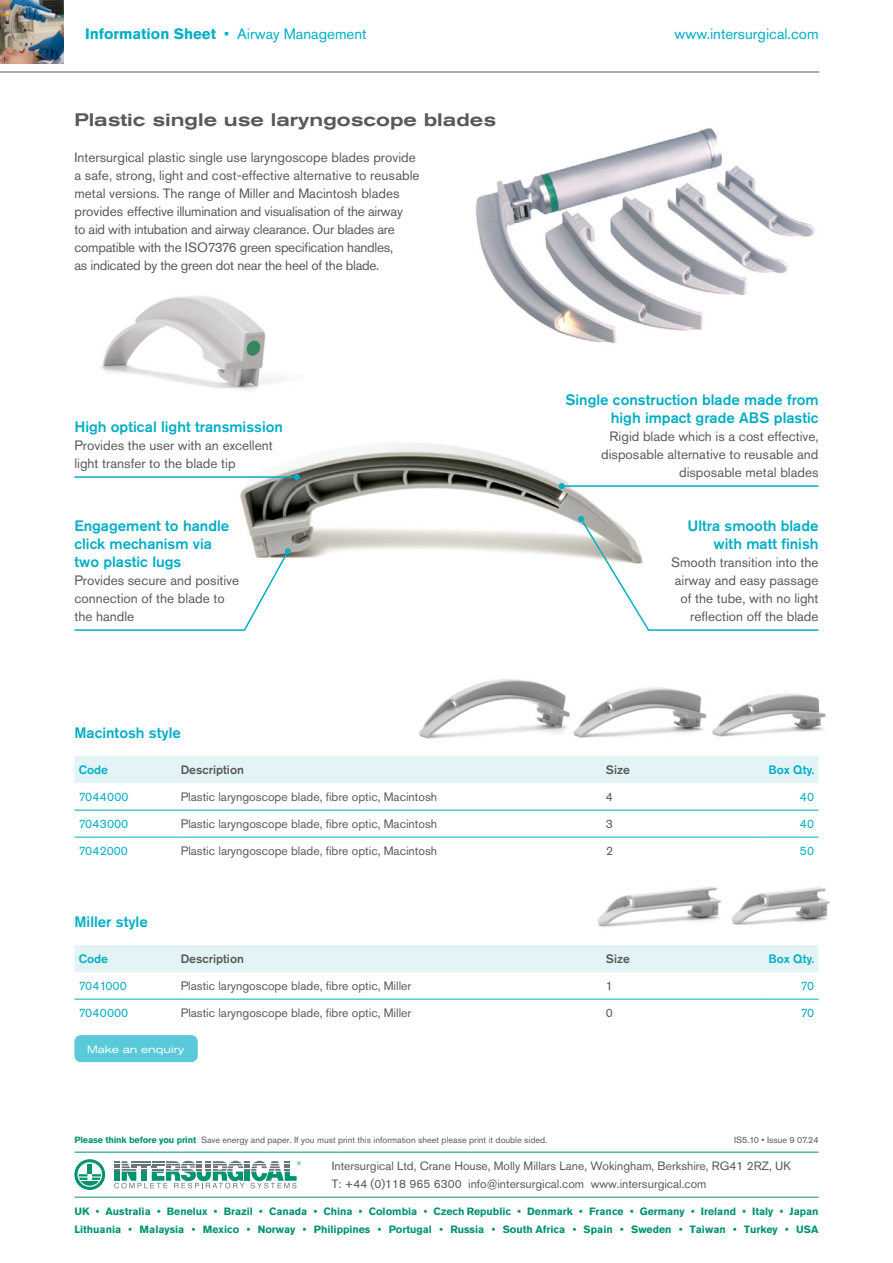
<style>
.page{position:relative;width:893px;height:1263px;background:#fff}
.page>*{position:absolute;margin:0;border:0;box-sizing:border-box;transform-origin:0 0}
.t1{font:500 expanded 18px "Akzidenz Grotesk Pro";color:#58595b}
.t2{font:500 15px/18px "Akzidenz Grotesk Pro";color:#00aec5;text-align:right}
.t3{font:15px "Akzidenz Grotesk Pro";color:#00aec5}
.t4{font:13.5px/18px "Akzidenz Grotesk Pro";letter-spacing:-.02em;color:#58595b}
.t5{font:13.5px/18px "Akzidenz Grotesk Pro";color:#58595b;text-align:right}
.t6{font:12.15px "Akzidenz Grotesk Pro";color:#58595b}
.t7{font:12.15px "Akzidenz Grotesk Pro";color:#00aec5}
.t8{font:500 12.15px "Akzidenz Grotesk Pro";color:#58595b}
.t9{font:500 12.15px "Akzidenz Grotesk Pro";color:#00aec5}
.t10{font:12px/18px "Akzidenz Grotesk Pro";color:#58595b}
.t11{font:700 10.5px/18px "Akzidenz Grotesk Pro";color:#009370}
.t12{font:expanded 10.5px "Akzidenz Grotesk Pro";color:#fff}
.t13{font:9px "Akzidenz Grotesk Pro";color:#58595b}
.s1{font-weight:700}
.s2{font-weight:700;color:#009370}
</style>
<div class="page">
<img style="left:0;top:0;width:64px;height:63px">
<hr style="left:0;top:72px;width:819px;height:1px;background:#58595b">
<hr style="left:74px;top:1197px;width:745px;height:1px;background:#009370">
<svg style="left:74px;top:1159px;width:31px;height:31px"></svg>
<svg style="left:114px;top:1161px;width:187px;height:27px"></svg>
<hr style="left:74px;top:1152px;width:745px;height:1px;background:#009370">
<img style="left:240px;top:443px;width:368px;height:115px">
<img style="left:419px;top:679px;width:407px;height:60px">
<div style="left:74px;top:756px;width:745px;height:27px;background:#e3f4f6"></div>
<hr style="left:74px;top:810px;width:107px;height:1px;background:#00aec5">
<hr style="left:181px;top:810px;width:425px;height:1px;background:#00aec5">
<hr style="left:606px;top:810px;width:157px;height:1px;background:#00aec5">
<hr style="left:763px;top:810px;width:56px;height:1px;background:#00aec5">
<hr style="left:74px;top:837px;width:107px;height:1px;background:#00aec5">
<hr style="left:181px;top:837px;width:425px;height:1px;background:#00aec5">
<hr style="left:606px;top:837px;width:157px;height:1px;background:#00aec5">
<hr style="left:763px;top:837px;width:56px;height:1px;background:#00aec5">
<div style="left:74px;top:945px;width:745px;height:27px;background:#e3f4f6"></div>
<hr style="left:74px;top:999px;width:107px;height:1px;background:#00aec5">
<hr style="left:181px;top:999px;width:425px;height:1px;background:#00aec5">
<hr style="left:606px;top:999px;width:157px;height:1px;background:#00aec5">
<hr style="left:763px;top:999px;width:56px;height:1px;background:#00aec5">
<img style="left:597px;top:886px;width:233px;height:41px">
<img style="left:475px;top:128px;width:340px;height:216px">
<svg style="left:74px;top:548px;width:217px;height:83px"></svg>
<hr style="left:74px;top:476px;width:223px;height:2px;background:#00aec5">
<svg style="left:294px;top:474px;width:6px;height:6px"></svg>
<svg style="left:578px;top:516px;width:241px;height:115px"></svg>
<hr style="left:562px;top:485px;width:257px;height:2px;background:#00aec5">
<svg style="left:559px;top:483px;width:6px;height:6px"></svg>
<img style="left:101px;top:296px;width:180px;height:94px">
<div style="left:74px;top:1035px;width:124px;height:27px;background:#59cad9;border-radius:6px"></div>
<p class="t3" style="left:85px;top:24px;width:283px"><span class="s1">Information Sheet</span> • Airway Management</p>
<p class="t3" style="left:674px;top:24px;width:146px">www.intersurgical.com</p>
<h1 class="t1" style="left:74px;top:108px;width:423px">Plastic single use laryngoscope blades</h1>
<p class="t4" style="left:74px;top:148px;width:347px">Intersurgical plastic single use laryngoscope blades provide a safe, strong, light and cost-effective alternative to reusable metal versions. The range of Miller and Macintosh blades provides effective illumination and visualisation of the airway<br>to aid with intubation and airway clearance. Our blades are compatible with the ISO7376 green specification handles,<br>as indicated by the green dot near the heel of the blade.</p>
<p class="t2" style="left:74px;top:418px;width:210px">High optical light transmission</p>
<p class="t5" style="left:74px;top:436px;width:200px;text-align:left">Provides the user with an excellent light transfer to the blade tip</p>
<p class="t2" style="left:74px;top:517px;width:156px;text-align:left">Engagement to handle click mechanism via two plastic lugs</p>
<p class="t5" style="left:74px;top:571px;width:166px;text-align:left">Provides secure and positive connection of the blade to the handle</p>
<p class="t2" style="left:74px;top:724px;width:108px">Macintosh style</p>
<p class="t2" style="left:565px;top:391px;width:255px">Single construction blade made from high impact grade ABS plastic</p>
<p class="t5" style="left:601px;top:427px;width:219px">Rigid blade which is a cost effective, disposable alternative to reusable and disposable metal blades</p>
<p class="t2" style="left:687px;top:517px;width:133px">Ultra smooth blade with matt finish</p>
<p class="t5" style="left:671px;top:553px;width:149px">Smooth transition into the airway and easy passage of the tube, with no light reflection off the blade</p>
<p class="t9" style="left:79px;top:762px;width:31px">Code</p>
<p class="t8" style="left:181px;top:762px;width:65px">Description</p>
<p class="t8" style="left:606px;top:762px;width:26px">Size</p>
<p class="t9" style="left:768px;top:762px;width:47px">Box Qty.</p>
<p class="t7" style="left:79px;top:789px;width:51px">7044000</p>
<p class="t6" style="left:181px;top:789px;width:258px">Plastic laryngoscope blade, fibre optic, Macintosh</p>
<p class="t6" style="left:606px;top:789px;width:9px">4</p>
<p class="t7" style="left:800px;top:789px;width:16px">40</p>
<p class="t7" style="left:79px;top:816px;width:51px">7043000</p>
<p class="t6" style="left:181px;top:816px;width:258px">Plastic laryngoscope blade, fibre optic, Macintosh</p>
<p class="t6" style="left:606px;top:816px;width:9px">3</p>
<p class="t7" style="left:800px;top:816px;width:16px">40</p>
<p class="t7" style="left:79px;top:843px;width:51px">7042000</p>
<p class="t6" style="left:181px;top:843px;width:258px">Plastic laryngoscope blade, fibre optic, Macintosh</p>
<p class="t6" style="left:606px;top:843px;width:9px">2</p>
<p class="t7" style="left:800px;top:843px;width:16px">50</p>
<p class="t2" style="left:74px;top:913px;width:75px">Miller style</p>
<p class="t9" style="left:79px;top:951px;width:31px">Code</p>
<p class="t8" style="left:181px;top:951px;width:65px">Description</p>
<p class="t8" style="left:606px;top:951px;width:26px">Size</p>
<p class="t9" style="left:768px;top:951px;width:47px">Box Qty.</p>
<p class="t7" style="left:79px;top:978px;width:50px">7041000</p>
<p class="t6" style="left:181px;top:978px;width:232px">Plastic laryngoscope blade, fibre optic, Miller</p>
<p class="t6" style="left:606px;top:978px;width:9px">1</p>
<p class="t7" style="left:801px;top:978px;width:15px">70</p>
<p class="t7" style="left:79px;top:1005px;width:51px">7040000</p>
<p class="t6" style="left:181px;top:1005px;width:232px">Plastic laryngoscope blade, fibre optic, Miller</p>
<p class="t6" style="left:606px;top:1005px;width:9px">0</p>
<p class="t7" style="left:801px;top:1005px;width:15px">70</p>
<p class="t12" style="left:87px;top:1042px;width:99px">Make an enquiry</p>
<p class="t13" style="left:74px;top:1134px;width:474px"><span class="s2">Please think before you print</span> Save energy and paper. If you must print this information sheet please print it double sided.</p>
<p class="t13" style="left:734px;top:1134px;width:86px">IS5.10 • Issue 9 07.24</p>
<p class="t10" style="left:332px;top:1157px;width:461px">Intersurgical Ltd, Crane House, Molly Millars Lane, Wokingham, Berkshire, RG41 2RZ, UK<br>T: +44 (0)118 965 6300 info@intersurgical.com www.intersurgical.com</p>
<p class="t11" style="left:74px;top:1202px;width:746px">UK • Australia • Benelux • Brazil • Canada • China • Colombia • Czech Republic • Denmark • France • Germany • Ireland • Italy • Japan<br>Lithuania • Malaysia • Mexico • Norway • Philippines • Portugal • Russia • South Africa • Spain • Sweden • Taiwan • Turkey • USA</p>
</div>
